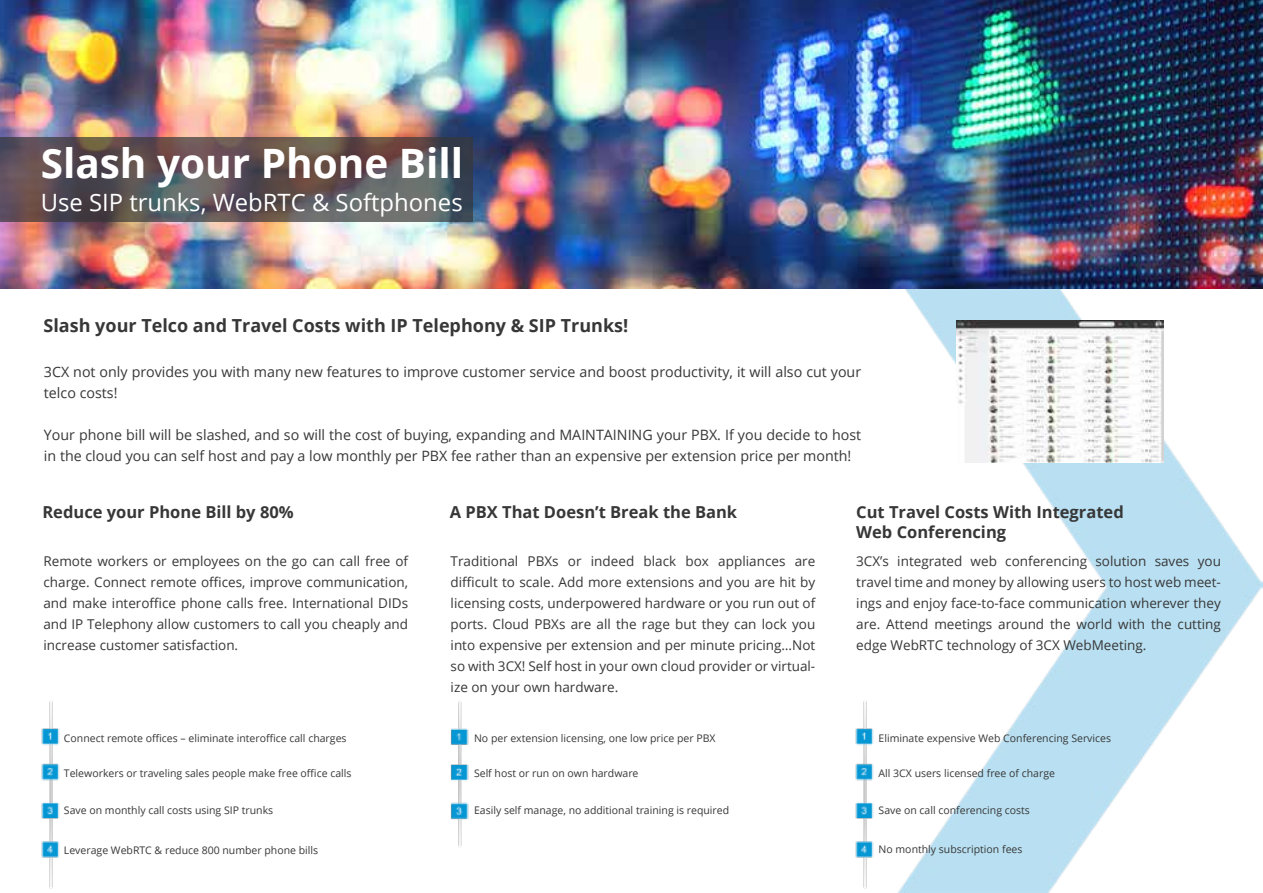
<style>
.page{position:relative;width:1263px;height:893px;background:#fff}
.page>*{position:absolute;margin:0;border:0;box-sizing:border-box;transform-origin:0 0}
.t1{font:700 40.5px "Open Sans";color:#fff}
.t2{font:23.85px "Open Sans";color:#fff}
.t3{font:700 18px "Open Sans";color:#373737}
.t4{font:700 16.5px/19.8px "Open Sans";color:#373737}
.t5{font:14.25px/21px "Open Sans";color:#373737}
.t6{font:13.5px/21px "Open Sans";color:#373737;text-align:justify}
.t7{font:10.5px "Open Sans";color:#373737}
</style>
<div class="page">
<img style="left:0;top:0;width:1263px;height:290px">
<img style="left:897px;top:290px;width:366px;height:603px">
<img style="left:41px;top:701px;width:19px;height:188px">
<img style="left:855px;top:701px;width:19px;height:188px">
<img style="left:450px;top:701px;width:19px;height:146px">
<svg style="left:0;top:138px;width:473px;height:84px;background:#5d5355"></svg>
<img style="left:956px;top:320px;width:207px;height:143px">
<h1 class="t1" style="left:41px;top:134px;width:424px">Slash your Phone Bill</h1>
<h2 class="t2" style="left:41px;top:186px;width:423px">Use SIP trunks, WebRTC &amp; Softphones</h2>
<h3 class="t3" style="left:44px;top:312px;width:586px">Slash your Telco and Travel Costs with IP Telephony &amp; SIP Trunks!</h3>
<p class="t5" style="left:44px;top:360px;width:819px">3CX not only provides you with many new features to improve customer service and boost productivity, it will also cut your telco costs!</p>
<p class="t5" style="left:44px;top:423px;width:819px">Your phone bill will be slashed, and so will the cost of buying, expanding and MAINTAINING your PBX. If you decide to host in the cloud you can self host and pay a low monthly per PBX fee rather than an expensive per extension price per month!</p>
<p class="t4" style="left:42px;top:502px;width:253px">Reduce your Phone Bill by 80%</p>
<p class="t4" style="left:450px;top:502px;width:289px">A PBX That Doesn’t Break the Bank</p>
<p class="t4" style="left:856px;top:502px;width:269px">Cut Travel Costs With Integrated<br>Web Conferencing</p>
<p class="t6" style="left:43px;top:550px;width:366px">Remote workers or employees on the go can call free of charge. Connect remote offices, improve communication, and make interoffice phone calls free. International DIDs and IP Telephony allow customers to call you cheaply and increase customer satisfaction.</p>
<p class="t6" style="left:451px;top:550px;width:366px">Traditional PBXs or indeed black box appliances are difficult to scale. Add more extensions and you are hit by licensing costs, underpowered hardware or you run out of ports. Cloud PBXs are all the rage but they can lock you into expensive per extension and per minute pricing…Not so with 3CX! Self host in your own cloud provider or virtual&shy;ize on your own hardware.</p>
<p class="t6" style="left:856px;top:550px;width:366px">3CX’s integrated web conferencing solution saves you travel time and money by allowing users to host web meet&shy;ings and enjoy face-to-face communication wherever they are. Attend meetings around the world with the cutting edge WebRTC technology of 3CX WebMeeting.</p>
<p class="t7" style="left:64px;top:731px;width:284px">Connect remote offices – eliminate interoffice call charges</p>
<p class="t7" style="left:64px;top:766px;width:289px">Teleworkers or traveling sales people make free office calls</p>
<p class="t7" style="left:64px;top:803px;width:211px">Save on monthly call costs using SIP trunks</p>
<p class="t7" style="left:64px;top:843px;width:256px">Leverage WebRTC &amp; reduce 800 number phone bills</p>
<p class="t7" style="left:878px;top:731px;width:234px">Eliminate expensive Web Conferencing Services</p>
<p class="t7" style="left:878px;top:766px;width:178px">All 3CX users licensed free of charge</p>
<p class="t7" style="left:878px;top:803px;width:153px">Save on call conferencing costs</p>
<p class="t7" style="left:878px;top:842px;width:145px">No monthly subscription fees</p>
<p class="t7" style="left:474px;top:731px;width:243px">No per extension licensing, one low price per PBX</p>
<p class="t7" style="left:474px;top:766px;width:166px">Self host or run on own hardware</p>
<p class="t7" style="left:474px;top:803px;width:257px">Easily self manage, no additional training is required</p>
</div>
